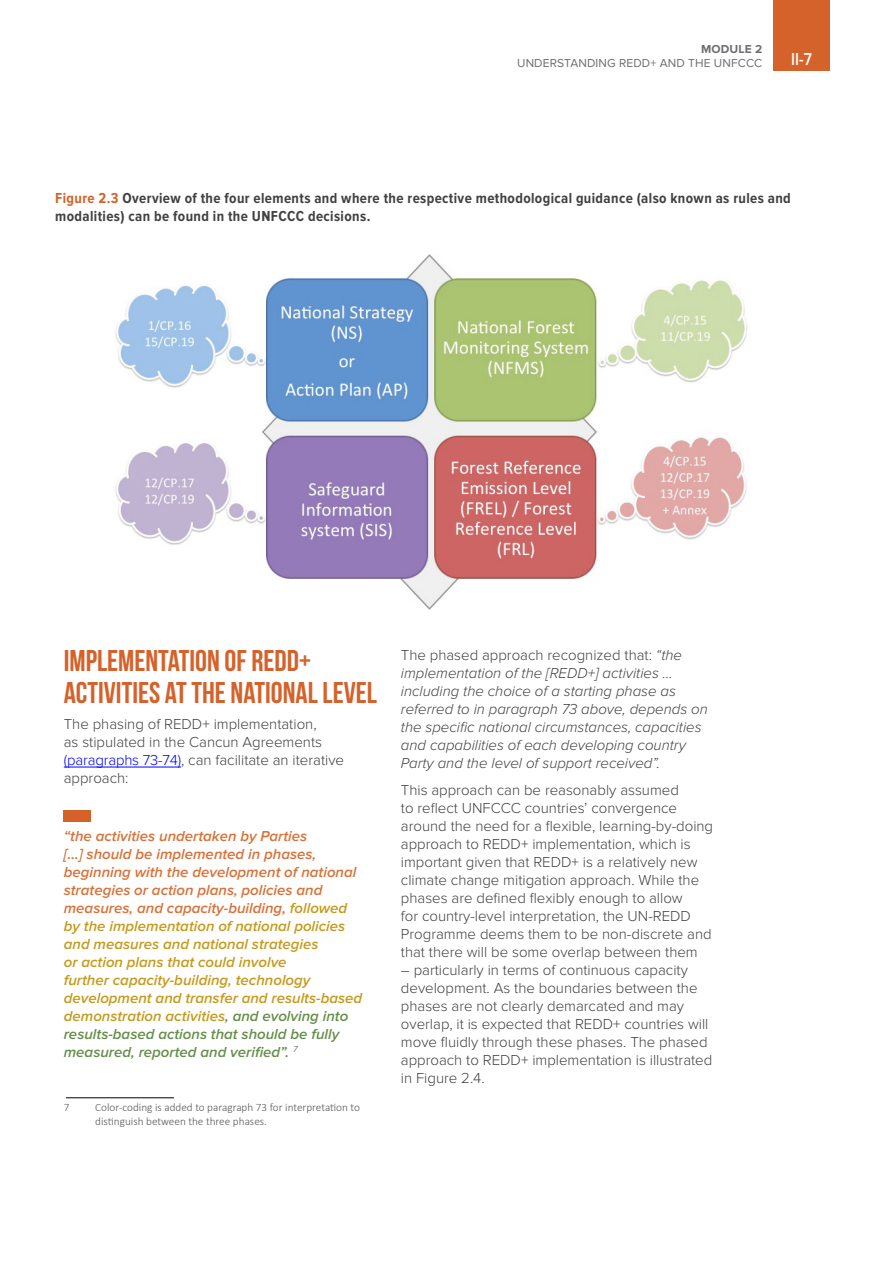
<style>
.page{position:relative;width:893px;height:1263px;background:#fff}
.page>*{position:absolute;margin:0;border:0;box-sizing:border-box;transform-origin:0 0}
.t1{font:700 30px/31.5px "Bebas Neue";color:#d5622a}
.t2{font:600 18px "Proxima Nova";color:#fff;scale:.85 1}
.t3{font:300 15px/18px "Proxima Nova";color:#414042}
.t4{font:italic 600 15px/18px "Proxima Nova";color:#c59a1a}
.t5{font:italic 300 15px/18px "Proxima Nova";color:#414042}
.t6{font:700 15px/18px "Proxima Nova Cond";letter-spacing:.025em;color:#414042}
.t7{font:12px "Proxima Nova";letter-spacing:.01em;color:#6d6e71}
.t8{font:700 12px "Proxima Nova";letter-spacing:.01em;color:#6d6e71}
.t9{font:300 11.25px/13.5px "Calibri";color:#58595b}
.s1{color:#d5622a}
.s2{color:#00f}
.s3{color:#d87137}
.s4{color:#648e49}
.s5{font-style:normal}
</style>
<div class="page">
<div style="left:773px;top:0;width:57px;height:70px;background:#d5622a"></div>
<hr style="left:64px;top:767px;width:117px;height:1px;background:#00f">
<img style="left:115px;top:255px;width:632px;height:354px">
<hr style="left:66px;top:1097px;width:108px;height:1px;background:#000">
<div style="left:64px;top:810px;width:27px;height:11px;background:#d5622a"></div>
<p class="t8" style="left:701px;top:42px;width:63px">MODULE 2</p>
<p class="t7" style="left:517px;top:56px;width:247px">UNDERSTANDING REDD+ AND THE UNFCCC</p>
<p class="t2" style="left:791px;top:49px;width:26px">II-7</p>
<p class="t6" style="left:55px;top:190px;width:737px"><span class="s1">Figure 2.3</span> Overview of the four elements and where the respective methodological guidance (also known as rules and modalities) can be found in the UNFCCC decisions.</p>
<h1 class="t1" style="left:64px;top:644px;width:315px">IMPLEMENTATION OF REDD+<br>ACTIVITIES AT THE NATIONAL LEVEL</h1>
<p class="t3" style="left:64px;top:715px;width:282px">The phasing of REDD+ implementation,<br>as stipulated in the Cancun Agreements <span class="s2">(paragraphs 73-74)</span>, can facilitate an iterative approach:</p>
<p class="t4" style="left:64px;top:828px;width:300px"><span class="s3">“the activities undertaken by Parties<br>[...] should be implemented in phases, beginning with the development of national strategies or action plans, policies and measures, and capacity-building,</span> followed by the implementation of national policies and measures and national strategies<br>or action plans that could involve<br>further capacity-building, technology development and transfer and results-based demonstration activities<span class="s4">, and evolving into results-based actions that should be fully measured, reported and verified”.</span> <sup>7</sup></p>
<p class="t9" style="left:64px;top:1100px;width:7px">7</p>
<p class="t9" style="left:95px;top:1100px;width:266px">Color-coding is added to paragraph 73 for interpretation to distinguish between the three phases.</p>
<p class="t5" style="left:401px;top:647px;width:308px"><span class="s5">The phased approach recognized that:</span> “the implementation of the [REDD+] activities ... including the choice of a starting phase as referred to in paragraph 73 above, depends on the specific national circumstances, capacities and capabilities of each developing country Party and the level of support received”.</p>
<p class="t3" style="left:401px;top:781px;width:314px">This approach can be reasonably assumed<br>to reflect UNFCCC countries’ convergence around the need for a flexible, learning-by-doing approach to REDD+ implementation, which is important given that REDD+ is a relatively new climate change mitigation approach. While the phases are defined flexibly enough to allow<br>for country-level interpretation, the UN-REDD Programme deems them to be non-discrete and that there will be some overlap between them</p>
<p class="t3" style="left:401px;top:961px;width:313px">– particularly in terms of continuous capacity development. As the boundaries between the phases are not clearly demarcated and may overlap, it is expected that REDD+ countries will move fluidly through these phases. The phased approach to REDD+ implementation is illustrated in Figure 2.4.</p>
</div>
